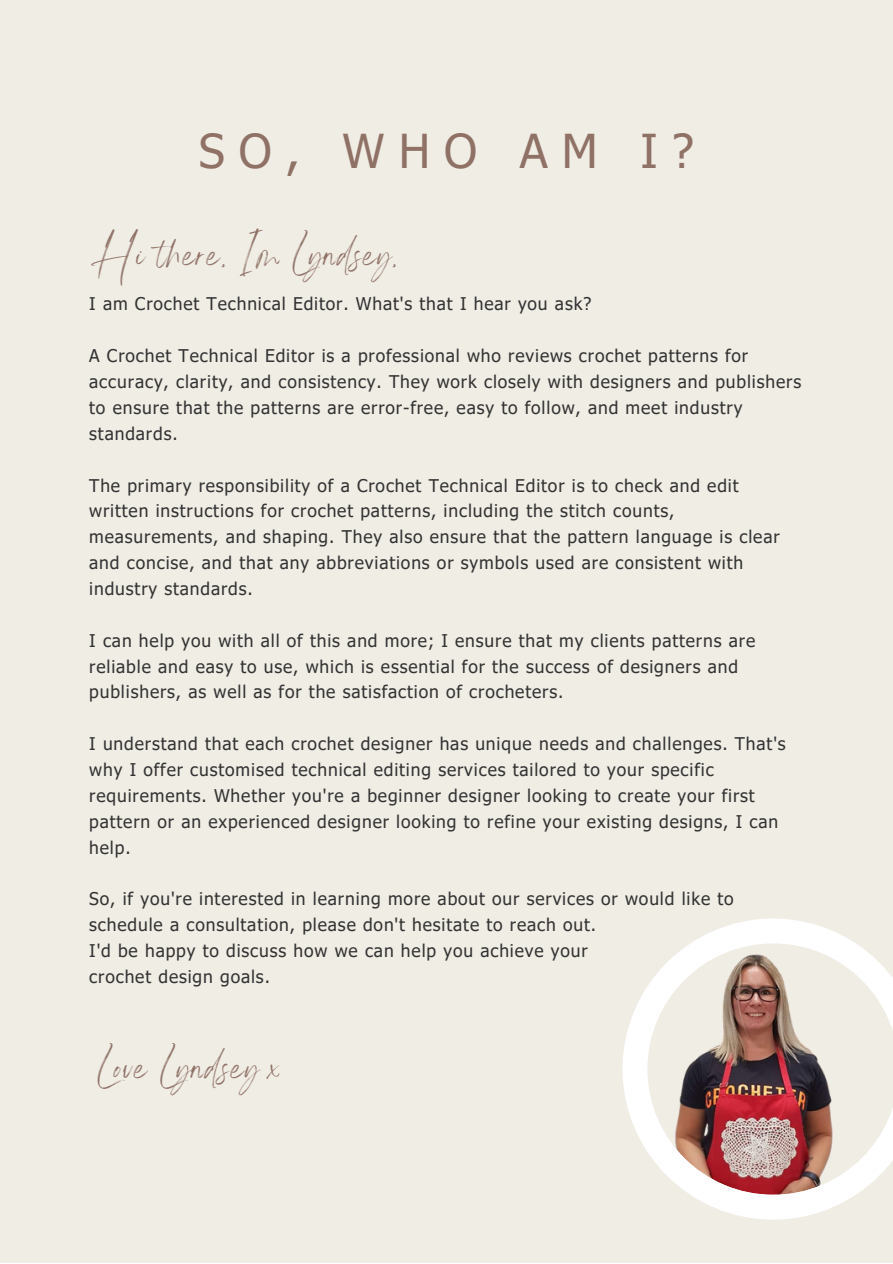
<style>
.page{position:relative;width:893px;height:1264px;background:#fff}
.page>*{position:absolute;margin:0;border:0;box-sizing:border-box;transform-origin:0 0}
.t1{font:49.5px "Angella White";letter-spacing:.025em;color:#8f7166}
.t2{font:46.65px "Tahoma";letter-spacing:.3em;color:#8f7166}
.t3{font:17.55px/25.8px "Tahoma";letter-spacing:.05em;color:#333}
</style>
<div class="page">
<div style="left:0;top:0;width:892px;height:1262px;background:#f0ede5"></div>
<img style="left:622px;top:918px;width:270px;height:301px">
<p class="t2" style="left:199px;top:121px;width:496px">SO, WHO AM I?</p>
<p class="t1" style="left:89px;top:223px;width:311px">Hi there, I'm Lyndsey,</p>
<p class="t3" style="left:89px;top:290px;width:503px">I am Crochet Technical Editor. What's that I hear you ask?</p>
<p class="t3" style="left:89px;top:342px;width:713px">A Crochet Technical Editor is a professional who reviews crochet patterns for accuracy, clarity, and consistency. They work closely with designers and publishers to ensure that the patterns are error-free, easy to follow, and meet industry standards.</p>
<p class="t3" style="left:89px;top:471px;width:692px">The primary responsibility of a Crochet Technical Editor is to check and edit written instructions for crochet patterns, including the stitch counts, measurements, and shaping. They also ensure that the pattern language is clear and concise, and that any abbreviations or symbols used are consistent with industry standards.</p>
<p class="t3" style="left:89px;top:627px;width:667px">I can help you with all of this and more; I ensure that my clients patterns are reliable and easy to use, which is essential for the success of designers and publishers, as well as for the satisfaction of crocheters.</p>
<p class="t3" style="left:89px;top:730px;width:698px">I understand that each crochet designer has unique needs and challenges. That's why I offer customised technical editing services tailored to your specific requirements. Whether you're a beginner designer looking to create your first pattern or an experienced designer looking to refine your existing designs, I can help.</p>
<p class="t3" style="left:89px;top:885px;width:645px">So, if you're interested in learning more about our services or would like to schedule a consultation, please don't hesitate to reach out.</p>
<p class="t3" style="left:89px;top:937px;width:500px">I'd be happy to discuss how we can help you achieve your</p>
<p class="t3" style="left:89px;top:963px;width:182px">crochet design goals.</p>
<p class="t1" style="left:98px;top:1036px;width:186px">Love Lyndsey x</p>
</div>
